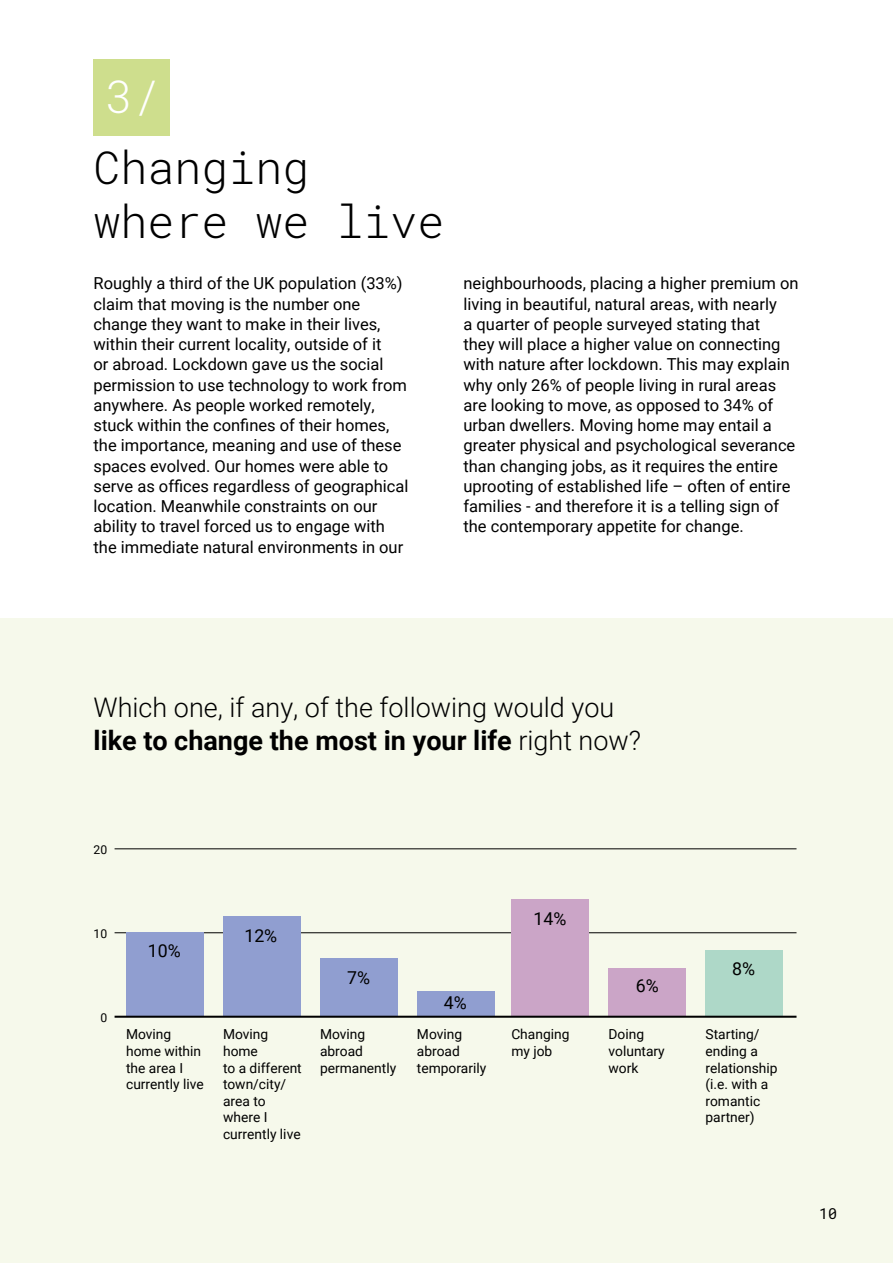
<style>
.page{position:relative;width:893px;height:1263px;background:#fff}
.page>*{position:absolute;margin:0;border:0;box-sizing:border-box;transform-origin:0 0}
.t1{font:300 45px/54px "Roboto Mono";color:#000}
.t2{font:300 45px "Roboto Mono";color:#fff}
.t3{font:300 27px/32.4px "Roboto";color:#000}
.t4{font:17.7px "Roboto";color:#000}
.t5{font:16.65px/20px "Roboto";color:#000;text-align:right}
.t6{font:16.5px/20.2px "Roboto";color:#000}
.t7{font:15px "Roboto Mono";color:#000}
.t8{font:13.8px/16.5px "Roboto";color:#000}
.t9{font:12.15px "Roboto";color:#000}
.s1{font-size:17.7px}
.s2{font-weight:700}
</style>
<div class="page">
<div style="left:0;top:619px;width:893px;height:644px;background:#f6f9eb"></div>
<hr style="left:115px;top:932px;width:681px;height:1px;background:#000">
<hr style="left:115px;top:848px;width:681px;height:1px;background:#000">
<div style="left:511px;top:899px;width:77px;height:118px;background:#cba5c7"></div>
<div style="left:126px;top:932px;width:77px;height:85px;background:#909ed0"></div>
<div style="left:223px;top:916px;width:77px;height:101px;background:#909ed0"></div>
<div style="left:320px;top:958px;width:77px;height:59px;background:#909ed0"></div>
<div style="left:417px;top:991px;width:77px;height:26px;background:#909ed0"></div>
<div style="left:609px;top:968px;width:77px;height:49px;background:#cba5c7"></div>
<div style="left:705px;top:950px;width:78px;height:67px;background:#aed8c8"></div>
<hr style="left:115px;top:1016px;width:681px;height:2px;background:#000">
<div style="left:94px;top:59px;width:76px;height:77px;background:#cede8d"></div>
<h1 class="t2" style="left:106px;top:66px;width:55px">3/</h1>
<h1 class="t1" style="left:94px;top:139px;width:352px">Changing where we live</h1>
<p class="t6" style="left:94px;top:273px;width:316px">Roughly a third of the UK population (33%) claim that moving is the number one change they want to make in their lives, within their current locality, outside of it<br>or abroad. Lockdown gave us the social permission to use technology to work from anywhere. As people worked remotely, stuck within the confines of their homes, the importance, meaning and use of these spaces evolved. Our homes were able to serve as offices regardless of geographical location. Meanwhile constraints on our ability to travel forced us to engage with the immediate natural environments in our</p>
<p class="t6" style="left:463px;top:273px;width:362px">neighbourhoods, placing a higher premium on living in beautiful, natural areas, with nearly<br>a quarter of people surveyed stating that<br>they will place a higher value on connecting<br>with nature after lockdown. This may explain<br>why only 26% of people living in rural areas<br>are looking to move, as opposed to 34% of<br>urban dwellers. Moving home may entail a greater physical and psychological severance <span class="s1">6% </span>than changing jobs, as it requires the entire uprooting of established life – often of entire families - and therefore it is a telling sign of<br>the contemporary appetite for change.</p>
<p class="t5" style="left:690px;top:328px;width:72px">Changing my job</p>
<p class="t5" style="left:645px;top:425px;width:116px">Doing voluntary</p>
<p class="t5" style="left:631px;top:512px;width:130px">Starting/ending a</p>
<h2 class="t3" style="left:94px;top:690px;width:549px">Which one, if any, of the following would you <span class="s2">like to change the most in your life</span> right now?</h2>
<p class="t9" style="left:94px;top:841px;width:15px">20</p>
<p class="t9" style="left:94px;top:925px;width:15px">10</p>
<p class="t9" style="left:100px;top:1009px;width:8px">0</p>
<p class="t4" style="left:148px;top:939px;width:34px">10%</p>
<p class="t4" style="left:244px;top:923px;width:34px">12%</p>
<p class="t4" style="left:347px;top:965px;width:24px">7%</p>
<p class="t4" style="left:444px;top:990px;width:24px">4%</p>
<p class="t4" style="left:533px;top:906px;width:34px">14%</p>
<p class="t4" style="left:636px;top:973px;width:24px">6%</p>
<p class="t4" style="left:732px;top:956px;width:24px">8%</p>
<p class="t8" style="left:511px;top:1026px;width:60px">Changing my job</p>
<p class="t8" style="left:126px;top:1026px;width:79px">Moving home within the area I currently live</p>
<p class="t8" style="left:223px;top:1026px;width:80px">Moving home<br>to a different town/city/ area to where I currently live</p>
<p class="t8" style="left:320px;top:1026px;width:78px">Moving abroad permanently</p>
<p class="t8" style="left:417px;top:1026px;width:71px">Moving abroad temporarily</p>
<p class="t8" style="left:609px;top:1026px;width:58px">Doing voluntary work</p>
<p class="t8" style="left:705px;top:1026px;width:73px">Starting/ ending a relationship (i.e. with a romantic partner)</p>
<p class="t7" style="left:819px;top:1203px;width:19px">10</p>
</div>
